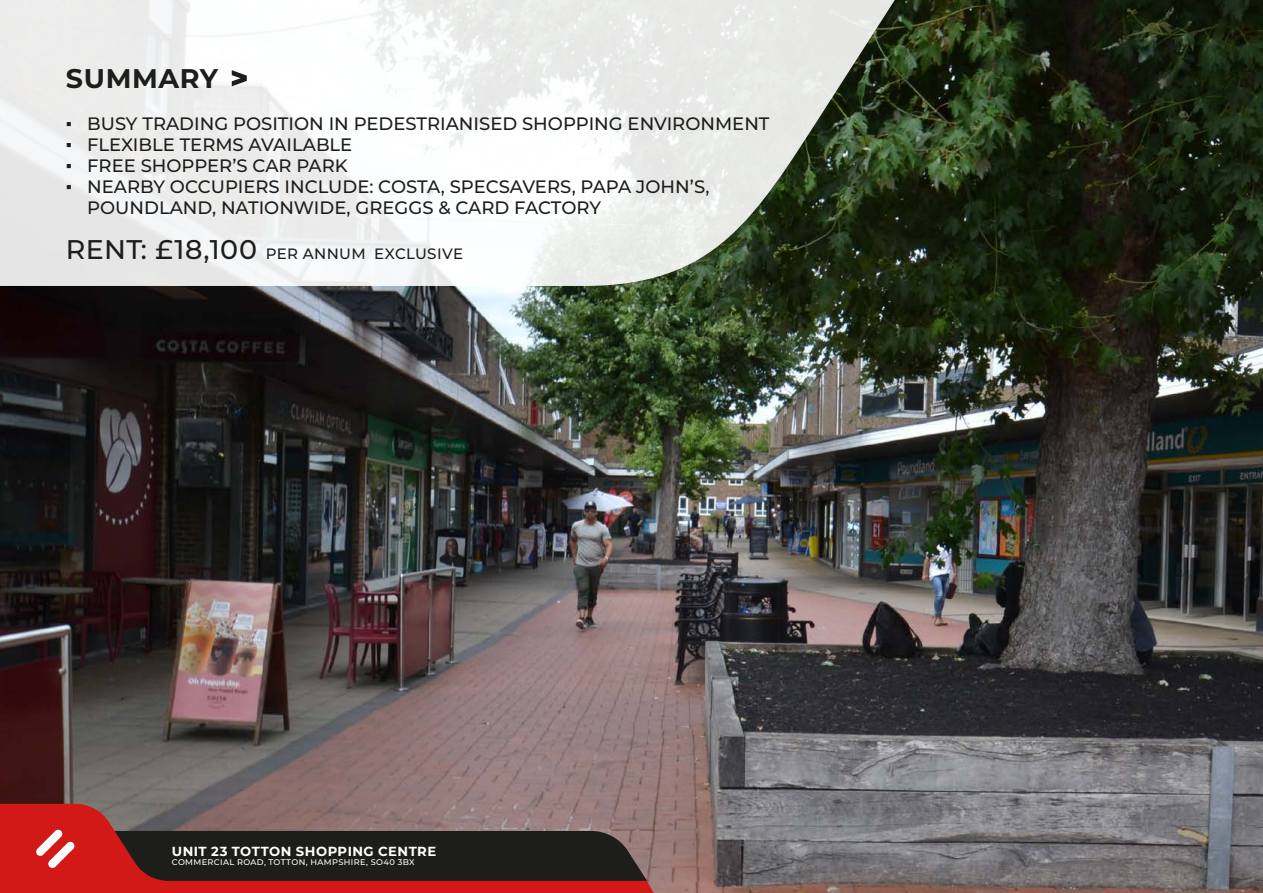
<style>
.page{position:relative;width:1263px;height:893px;background:#fff}
.page>*{position:absolute;margin:0;border:0;box-sizing:border-box;transform-origin:0 0}
.t1{font:700 27px "Montserrat";letter-spacing:.025em;color:#1d1d1b}
.t2{font:500 18px/21px "Montserrat";color:#1d1d1b}
.t3{font:500 15px "Montserrat";letter-spacing:.02em;color:#1d1d1b}
.t4{font:700 13.2px "Montserrat";letter-spacing:.04em;color:#fff}
.t5{font:500 8.25px "Montserrat";letter-spacing:.045em;color:#fff}
.s1{font-family:"Arial";font-weight:400}
.s2{font-size:27px}
</style>
<div class="page">
<img style="left:0;top:0;width:1263px;height:893px">
<svg style="left:0;top:0;width:1001px;height:286px;fill:#ebeceb"></svg>
<svg style="left:0;top:804px;width:654px;height:89px;background:#ac4a48"></svg>
<svg style="left:232px;top:70px;width:15px;height:16px"></svg>
<svg style="left:36px;top:829px;width:611px;height:52px;background:#412523"></svg>
<h1 class="t1" style="left:66px;top:59px;width:154px">SUMMARY</h1>
<p class="t2" style="left:66px;top:112px;width:705px"><span class="s1">▪</span> BUSY TRADING POSITION IN PEDESTRIANISED SHOPPING ENVIRONMENT</p>
<p class="t2" style="left:66px;top:133px;width:288px"><span class="s1">▪</span> FLEXIBLE TERMS AVAILABLE</p>
<p class="t2" style="left:66px;top:155px;width:283px"><span class="s1">▪</span> FREE SHOPPER’S CAR PARK</p>
<p class="t2" style="left:87px;top:176px;width:624px;text-indent:-21px"><span class="s1">▪</span> NEARBY OCCUPIERS INCLUDE: COSTA, SPECSAVERS, PAPA JOHN’S,<br>POUNDLAND, NATIONWIDE, GREGGS &amp; CARD FACTORY</p>
<p class="t3" style="left:66px;top:243px;width:399px"><span class="s2">RENT: £18,100</span> PER ANNUM EXCLUSIVE</p>
<p class="t4" style="left:172px;top:841px;width:266px">UNIT 23 TOTTON SHOPPING CENTRE</p>
<p class="t5" style="left:172px;top:857px;width:244px">COMMERCIAL ROAD, TOTTON, HAMPSHIRE, SO40 3BX</p>
</div>
